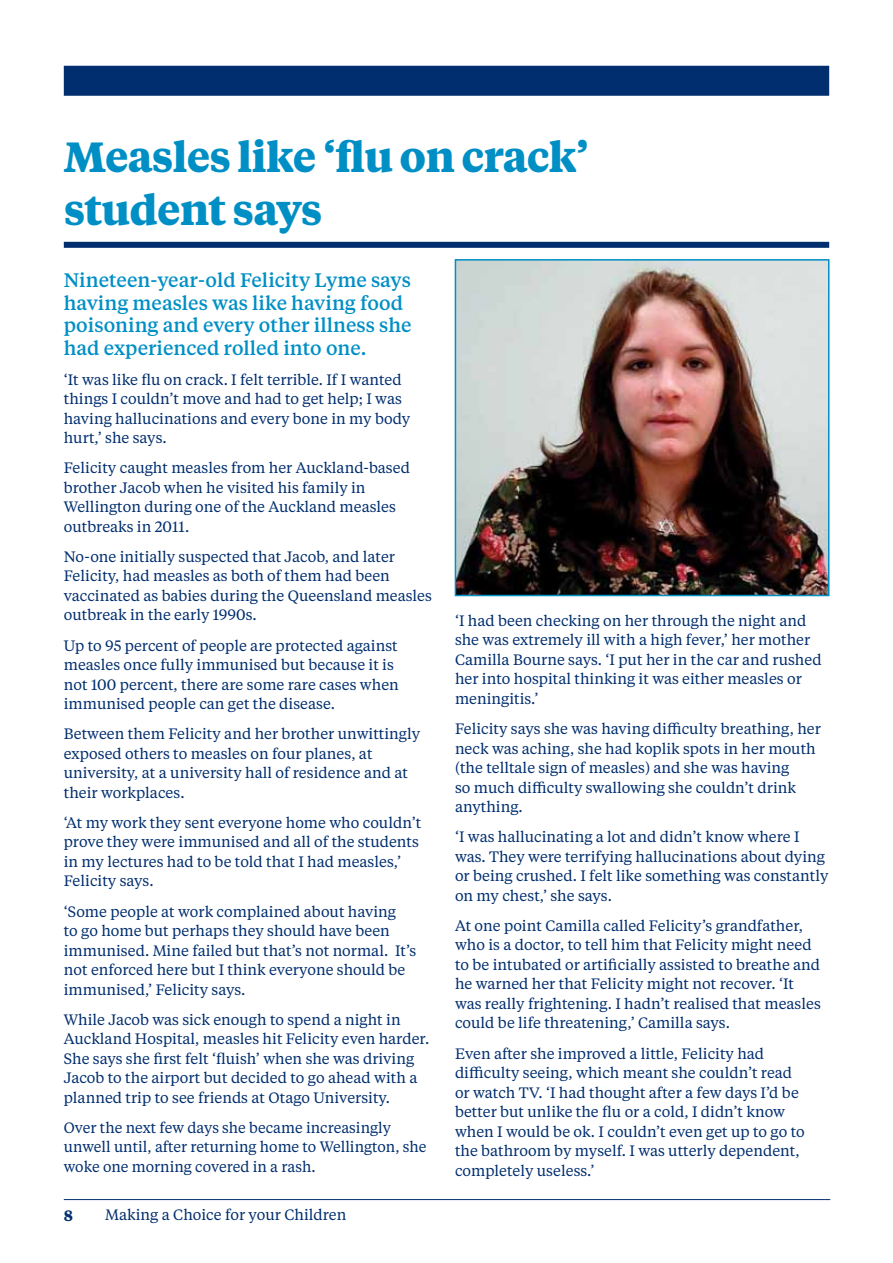
<style>
.page{position:relative;width:893px;height:1263px;background:#fff}
.page>*{position:absolute;margin:0;border:0;box-sizing:border-box;transform-origin:0 0}
.t1{font:700 42px/52.5px "Tiempos Text";letter-spacing:-.02em;color:#008fc5}
.t2{font:500 19.5px/22.5px "Tiempos Text";color:#008fc5}
.t3{font:15px/19.5px "Tiempos Text";color:#002e6e}
.t4{font:700 15px "Tiempos Text";color:#002e6e}
</style>
<div class="page">
<hr style="left:64px;top:1199px;width:766px;height:1px;background:#002e6e">
<div style="left:64px;top:66px;width:765px;height:30px;background:#002e6e"></div>
<div style="left:64px;top:242px;width:765px;height:6px;background:#002e6e"></div>
<img style="left:458px;top:262px;width:368px;height:331px">
<div style="left:455px;top:259px;width:374px;height:337px;border:2px solid #008fc5"></div>
<h1 class="t1" style="left:64px;top:129px;width:527px">Measles like ‘flu on crack’ student says</h1>
<h2 class="t2" style="left:64px;top:268px;width:349px">Nineteen-year-old Felicity Lyme says having measles was like having food poisoning and every other illness she had experienced rolled into one.</h2>
<p class="t3" style="left:64px;top:369px;width:348px">‘It was like flu on crack. I felt terrible. If I wanted things I couldn’t move and had to get help; I was having hallucinations and every bone in my body hurt,’ she says.</p>
<p class="t3" style="left:64px;top:458px;width:348px">Felicity caught measles from her Auckland-based brother Jacob when he visited his family in Wellington during one of the Auckland measles outbreaks in 2011.</p>
<p class="t3" style="left:64px;top:546px;width:370px">No-one initially suspected that Jacob, and later Felicity, had measles as both of them had been vaccinated as babies during the Queensland measles outbreak in the early 1990s.</p>
<p class="t3" style="left:64px;top:635px;width:337px">Up to 95 percent of people are protected against measles once fully immunised but because it is not 100 percent, there are some rare cases when immunised people can get the disease.</p>
<p class="t3" style="left:64px;top:723px;width:358px">Between them Felicity and her brother unwittingly exposed others to measles on four planes, at university, at a university hall of residence and at their workplaces.</p>
<p class="t3" style="left:64px;top:812px;width:359px">‘At my work they sent everyone home who couldn’t prove they were immunised and all of the students in my lectures had to be told that I had measles,’ Felicity says.</p>
<p class="t3" style="left:64px;top:901px;width:354px">‘Some people at work complained about having<br>to go home but perhaps they should have been immunised. Mine failed but that’s not normal. It’s not enforced here but I think everyone should be immunised,’ Felicity says.</p>
<p class="t3" style="left:64px;top:1009px;width:367px">While Jacob was sick enough to spend a night in Auckland Hospital, measles hit Felicity even harder.<br>She says she first felt ‘fluish’ when she was driving Jacob to the airport but decided to go ahead with a planned trip to see friends at Otago University.</p>
<p class="t3" style="left:64px;top:1117px;width:364px">Over the next few days she became increasingly unwell until, after returning home to Wellington, she woke one morning covered in a rash.</p>
<p class="t3" style="left:455px;top:610px;width:368px">‘I had been checking on her through the night and she was extremely ill with a high fever,’ her mother Camilla Bourne says. ‘I put her in the car and rushed her into hospital thinking it was either measles or meningitis.’</p>
<p class="t3" style="left:455px;top:718px;width:367px">Felicity says she was having difficulty breathing, her neck was aching, she had koplik spots in her mouth (the telltale sign of measles) and she was having<br>so much difficulty swallowing she couldn’t drink anything.</p>
<p class="t3" style="left:455px;top:826px;width:375px">‘I was hallucinating a lot and didn’t know where I was. They were terrifying hallucinations about dying or being crushed. I felt like something was constantly on my chest,’ she says.</p>
<p class="t3" style="left:455px;top:915px;width:367px">At one point Camilla called Felicity’s grandfather, who is a doctor, to tell him that Felicity might need to be intubated or artificially assisted to breathe and he warned her that Felicity might not recover. ‘It was really frightening. I hadn’t realised that measles could be life threatening,’ Camilla says.</p>
<p class="t3" style="left:455px;top:1043px;width:351px">Even after she improved a little, Felicity had difficulty seeing, which meant she couldn’t read or watch TV. ‘I had thought after a few days I’d be better but unlike the flu or a cold, I didn’t know when I would be ok. I couldn’t even get up to go to the bathroom by myself. I was utterly dependent, completely useless.’</p>
<p class="t4" style="left:64px;top:1205px;width:11px">8</p>
<p class="t3" style="left:105px;top:1204px;width:243px">Making a Choice for your Children</p>
</div>
